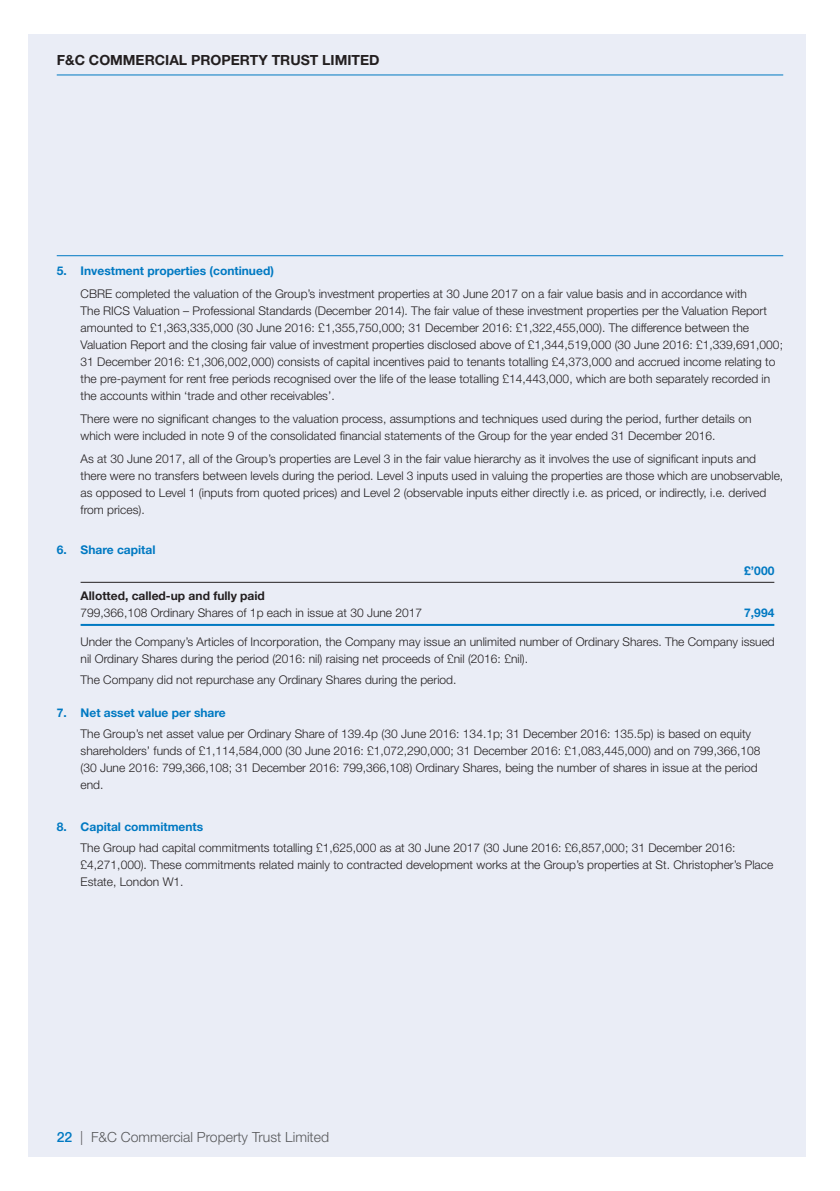
<style>
.page{position:relative;width:840px;height:1191px;background:#fff}
.page>*{position:absolute;margin:0;border:0;box-sizing:border-box;transform-origin:0 0}
.t1{font:300 14px "Helvetica Neue LT Std";color:#57585a}
.t2{font:700 14px "Helvetica Neue LT Std";color:#231f20}
.t3{font:300 12px/17px "Helvetica Neue LT Std";color:#231f20}
.t4{font:700 12px "Helvetica Neue LT Std";color:#0079c2}
.t5{font:700 12px "Helvetica Neue LT Std";color:#231f20}
.s1{font-family:"Helvetica Neue";font-weight:500;color:#0079c2}
</style>
<div class="page">
<div style="left:28px;top:34px;width:777px;height:1123px;background:#eaedf6"></div>
<hr style="left:57px;top:75px;width:725px;height:1px;background:#0079c2">
<hr style="left:57px;top:255px;width:725px;height:1px;background:#0079c2">
<hr style="left:81px;top:582px;width:692px;height:1px;background:#231f20">
<hr style="left:81px;top:624px;width:692px;height:2px;background:#0079c2">
<p class="t2" style="left:57px;top:52px;width:324px">F&amp;C COMMERCIAL PROPERTY TRUST LIMITED</p>
<p class="t4" style="left:57px;top:263px;width:218px">5. Investment properties (continued)</p>
<p class="t3" style="left:81px;top:285px;width:703px">CBRE completed the valuation of the Group’s investment properties at 30 June 2017 on a fair value basis and in accordance with<br>The RICS Valuation – Professional Standards (December 2014). The fair value of these investment properties per the Valuation Report amounted to £1,363,335,000 (30 June 2016: £1,355,750,000; 31 December 2016: £1,322,455,000). The difference between the Valuation Report and the closing fair value of investment properties disclosed above of £1,344,519,000 (30 June 2016: £1,339,691,000; 31 December 2016: £1,306,002,000) consists of capital incentives paid to tenants totalling £4,373,000 and accrued income relating to the pre-payment for rent free periods recognised over the life of the lease totalling £14,443,000, which are both separately recorded in the accounts within ‘trade and other receivables’.</p>
<p class="t3" style="left:81px;top:410px;width:672px">There were no significant changes to the valuation process, assumptions and techniques used during the period, further details on which were included in note 9 of the consolidated financial statements of the Group for the year ended 31 December 2016.</p>
<p class="t3" style="left:81px;top:450px;width:703px">As at 30 June 2017, all of the Group’s properties are Level 3 in the fair value hierarchy as it involves the use of significant inputs and there were no transfers between levels during the period. Level 3 inputs used in valuing the properties are those which are unobservable, as opposed to Level 1 (inputs from quoted prices) and Level 2 (observable inputs either directly i.e. as priced, or indirectly, i.e. derived from prices).</p>
<p class="t4" style="left:57px;top:542px;width:100px">6. Share capital</p>
<p class="t4" style="left:743px;top:563px;width:32px">£’000</p>
<p class="t5" style="left:81px;top:588px;width:186px">Allotted, called-up and fully paid</p>
<p class="t3" style="left:81px;top:604px;width:343px">799,366,108 Ordinary Shares of 1p each in issue at 30 June 2017</p>
<p class="t4" style="left:743px;top:605px;width:32px">7,994</p>
<p class="t3" style="left:81px;top:633px;width:695px">Under the Company’s Articles of Incorporation, the Company may issue an unlimited number of Ordinary Shares. The Company issued nil Ordinary Shares during the period (2016: nil) raising net proceeds of £nil (2016: £nil).</p>
<p class="t3" style="left:81px;top:671px;width:377px">The Company did not repurchase any Ordinary Shares during the period.</p>
<p class="t4" style="left:57px;top:705px;width:170px">7. Net asset value per share</p>
<p class="t3" style="left:81px;top:724px;width:681px">The Group’s net asset value per Ordinary Share of 139.4p (30 June 2016: 134.1p; 31 December 2016: 135.5p) is based on equity shareholders’ funds of £1,114,584,000 (30 June 2016: £1,072,290,000; 31 December 2016: £1,083,445,000) and on 799,366,108 (30 June 2016: 799,366,108; 31 December 2016: 799,366,108) Ordinary Shares, being the number of shares in issue at the period end.</p>
<p class="t4" style="left:57px;top:819px;width:148px">8. Capital commitments</p>
<p class="t3" style="left:81px;top:838px;width:693px">The Group had capital commitments totalling £1,625,000 as at 30 June 2017 (30 June 2016: £6,857,000; 31 December 2016: £4,271,000). These commitments related mainly to contracted development works at the Group’s properties at St. Christopher’s Place<br>Estate, London W1.</p>
<p class="t1" style="left:57px;top:1128px;width:274px"><span class="s1">22</span> | F&amp;C Commercial Property Trust Limited</p>
</div>
